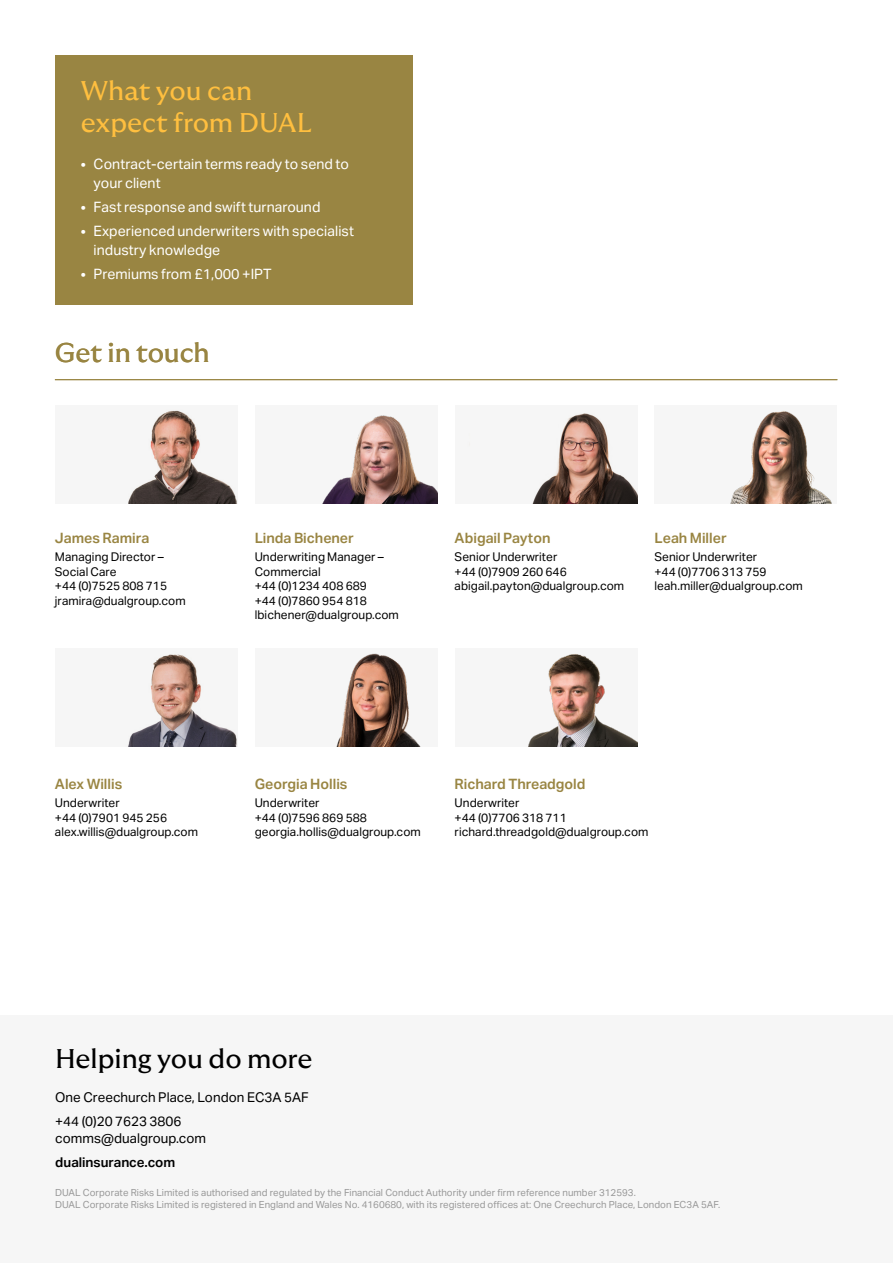
<style>
.page{position:relative;width:893px;height:1263px;background:#fff}
.page>*{position:absolute;margin:0;border:0;box-sizing:border-box;transform-origin:0 0}
.GT_Ultra_18pt{font:27px/32.4px "GT Ultra Median";letter-spacing:-.005em;color:#ffbf3f}
.GT_Ultra_18pt-2{font:27px "GT Ultra Median";letter-spacing:-.005em;color:#000}
.GT_Ultra_18pt_Rule_Below{font:27px "GT Ultra Median";letter-spacing:-.005em;color:#998542}
.t1{font:14.25px/19.5px "Aktiv Grotesk";color:#fff}
.Contact_details_Name{font:600 14.25px "Aktiv Grotesk";color:#998542}
.Contact_Info{font:13.5px "Aktiv Grotesk";color:#000}
.Address{font:13.5px "Aktiv Grotesk";color:#000}
.Website{font:600 13.5px "Aktiv Grotesk";color:#000}
.Contact_details_Info{font:12px/14.4px "Aktiv Grotesk";color:#000}
.Reg_Footer{font:9.75px/11.7px "Aktiv Grotesk";color:#999}
</style>
<div class="page">
<div style="left:55px;top:55px;width:358px;height:249px;background:#998542"></div>
<div style="left:0;top:1016px;width:893px;height:247px;background:#f6f6f6"></div>
<hr style="left:55px;top:379px;width:782px;height:1px;background:#998542">
<div style="left:255px;top:406px;width:183px;height:98px;background:#f6f6f6"></div>
<img style="left:322px;top:415px;width:116px;height:89px">
<div style="left:255px;top:648px;width:183px;height:98px;background:#f6f6f6"></div>
<img style="left:336px;top:653px;width:84px;height:93px">
<div style="left:455px;top:648px;width:182px;height:98px;background:#f6f6f6"></div>
<img style="left:528px;top:654px;width:109px;height:92px">
<div style="left:654px;top:406px;width:183px;height:98px;background:#f6f6f6"></div>
<img style="left:730px;top:411px;width:102px;height:93px">
<img style="left:127px;top:652px;width:111px;height:94px">
<img style="left:468px;top:412px;width:170px;height:92px">
<img style="left:127px;top:409px;width:111px;height:95px">
<p class="GT_Ultra_18pt" style="left:81px;top:74px;width:233px">What you can expect from DUAL</p>
<p class="t1" style="left:94px;top:154px;width:257px;text-indent:-13px">• Contract-certain terms ready to send to your client</p>
<p class="t1" style="left:81px;top:197px;width:241px">• Fast response and swift turnaround</p>
<p class="t1" style="left:94px;top:221px;width:262px;text-indent:-13px">• Experienced underwriters with specialist industry knowledge</p>
<p class="t1" style="left:81px;top:264px;width:192px">• Premiums from £1,000 +IPT</p>
<p class="GT_Ultra_18pt_Rule_Below" style="left:55px;top:338px;width:156px">Get in touch</p>
<p class="Contact_details_Name" style="left:55px;top:529px;width:96px">James Ramira</p>
<p class="Contact_details_Info" style="left:55px;top:550px;width:110px">Managing Director –<br>Social Care</p>
<p class="Contact_details_Info" style="left:55px;top:579px;width:114px">+44 (0)7525 808 715</p>
<p class="Contact_details_Info" style="left:55px;top:593px;width:132px">jramira@dualgroup.com</p>
<p class="Contact_details_Name" style="left:255px;top:529px;width:101px">Linda Bichener</p>
<p class="Contact_details_Info" style="left:255px;top:550px;width:130px">Underwriting Manager –<br>Commercial</p>
<p class="Contact_details_Info" style="left:255px;top:579px;width:114px">+44 (0)1234 408 689</p>
<p class="Contact_details_Info" style="left:255px;top:593px;width:114px">+44 (0)7860 954 818</p>
<p class="Contact_details_Info" style="left:255px;top:608px;width:146px">lbichener@dualgroup.com</p>
<p class="Contact_details_Name" style="left:455px;top:529px;width:97px">Abigail Payton</p>
<p class="Contact_details_Info" style="left:455px;top:550px;width:104px">Senior Underwriter</p>
<p class="Contact_details_Info" style="left:455px;top:564px;width:114px">+44 (0)7909 260 646</p>
<p class="Contact_details_Info" style="left:455px;top:579px;width:171px">abigail.payton@dualgroup.com</p>
<p class="Contact_details_Name" style="left:654px;top:529px;width:74px">Leah Miller</p>
<p class="Contact_details_Info" style="left:654px;top:550px;width:104px">Senior Underwriter</p>
<p class="Contact_details_Info" style="left:654px;top:564px;width:114px">+44 (0)7706 313 759</p>
<p class="Contact_details_Info" style="left:654px;top:579px;width:150px">leah.miller@dualgroup.com</p>
<p class="Contact_details_Name" style="left:55px;top:775px;width:69px">Alex Willis</p>
<p class="Contact_details_Info" style="left:55px;top:796px;width:66px">Underwriter</p>
<p class="Contact_details_Info" style="left:55px;top:810px;width:114px">+44 (0)7901 945 256</p>
<p class="Contact_details_Info" style="left:55px;top:825px;width:145px">alex.willis@dualgroup.com</p>
<p class="Contact_details_Name" style="left:255px;top:775px;width:94px">Georgia Hollis</p>
<p class="Contact_details_Info" style="left:255px;top:796px;width:66px">Underwriter</p>
<p class="Contact_details_Info" style="left:255px;top:810px;width:114px">+44 (0)7596 869 588</p>
<p class="Contact_details_Info" style="left:255px;top:825px;width:168px">georgia.hollis@dualgroup.com</p>
<p class="Contact_details_Name" style="left:455px;top:775px;width:132px">Richard Threadgold</p>
<p class="Contact_details_Info" style="left:455px;top:796px;width:66px">Underwriter</p>
<p class="Contact_details_Info" style="left:455px;top:810px;width:114px">+44 (0)7706 318 711</p>
<p class="Contact_details_Info" style="left:455px;top:825px;width:195px">richard.threadgold@dualgroup.com</p>
<p class="GT_Ultra_18pt-2" style="left:55px;top:1044px;width:259px">Helping you do more</p>
<p class="Address" style="left:55px;top:1089px;width:255px">One Creechurch Place, London EC3A 5AF</p>
<p class="Contact_Info" style="left:55px;top:1114px;width:128px">+44 (0)20 7623 3806</p>
<p class="Contact_Info" style="left:55px;top:1130px;width:152px">comms@dualgroup.com</p>
<p class="Website" style="left:55px;top:1155px;width:122px">dualinsurance.com</p>
<p class="Reg_Footer" style="left:55px;top:1187px;width:667px">DUAL Corporate Risks Limited is authorised and regulated by the Financial Conduct Authority under firm reference number 312593.<br>DUAL Corporate Risks Limited is registered in England and Wales No. 4160680, with its registered offices at: One Creechurch Place, London EC3A 5AF.</p>
</div>
